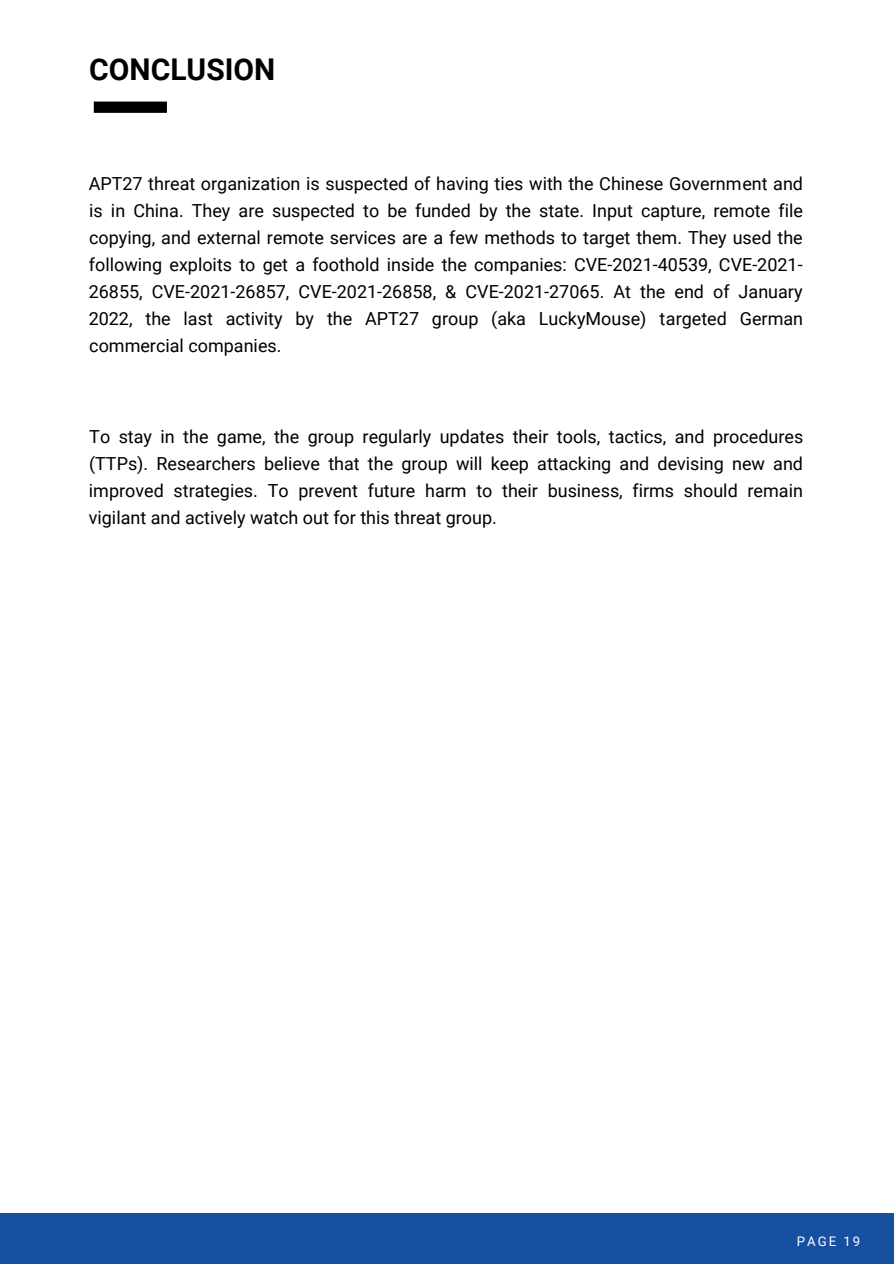
<style>
.page{position:relative;width:894px;height:1264px;background:#fff}
.page>*{position:absolute;margin:0;border:0;box-sizing:border-box;transform-origin:0 0}
.t1{font:700 30px "Roboto";color:#000}
.t2{font:18px/27px "Roboto";color:#000;text-align:justify}
.t3{font:13.2px "Roboto";letter-spacing:.15em;color:#fff}
</style>
<div class="page">
<div style="left:0;top:1213px;width:893px;height:50px;background:#1750a1"></div>
<div style="left:94px;top:102px;width:73px;height:11px;background:#000"></div>
<h1 class="t1" style="left:89px;top:49px;width:187px">CONCLUSION</h1>
<p class="t2" style="left:89px;top:169px;width:715px">APT27 threat organization is suspected of having ties with the Chinese Government and is in China. They are suspected to be funded by the state. Input capture, remote file copying, and external remote services are a few methods to target them. They used the following exploits to get a foothold inside the companies: CVE-2021-40539, CVE-2021- 26855, CVE-2021-26857, CVE-2021-26858, &amp; CVE-2021-27065. At the end of January 2022, the last activity by the APT27 group (aka LuckyMouse) targeted German commercial companies.</p>
<p class="t2" style="left:89px;top:422px;width:715px">To stay in the game, the group regularly updates their tools, tactics, and procedures (TTPs). Researchers believe that the group will keep attacking and devising new and improved strategies. To prevent future harm to their business, firms should remain vigilant and actively watch out for this threat group.</p>
<p class="t3" style="left:796px;top:1231px;width:65px">PAGE 19</p>
</div>
